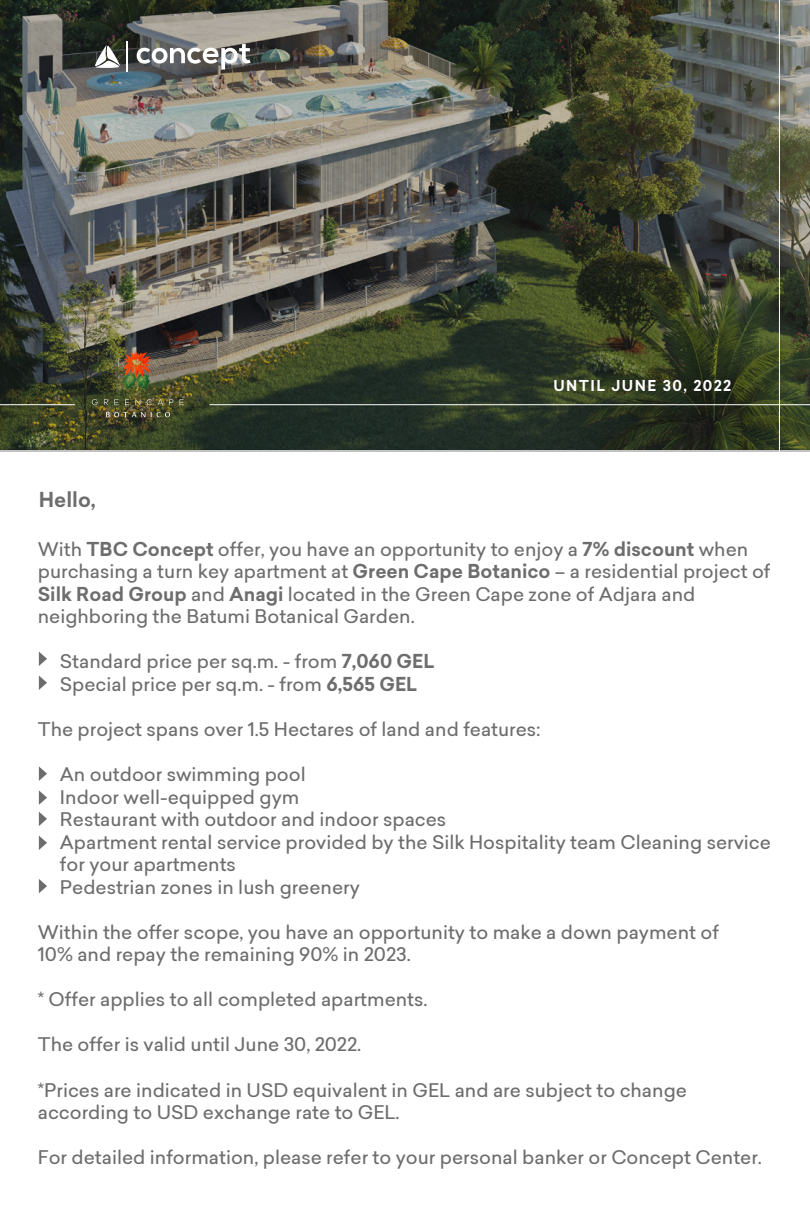
<style>
.page{position:relative;width:810px;height:1217px;background:#fff}
.page>*{position:absolute;margin:0;border:0;box-sizing:border-box;transform-origin:0 0}
.t1{font:700 20.2px "TBC Sailec";color:#6d6d6d}
.t2{font:500 18.8px/22.5px "TBC Sailec";color:#6d6d6d}
.t3{font:700 14.7px "TBC Sailec";letter-spacing:.1em;color:#fff}
.s1{font-weight:700}
</style>
<div class="page">
<img style="left:0;top:0;width:810px;height:451px">
<svg style="left:39px;top:652px;width:8px;height:14px"></svg>
<svg style="left:39px;top:676px;width:8px;height:14px"></svg>
<svg style="left:39px;top:766px;width:8px;height:15px"></svg>
<svg style="left:39px;top:790px;width:8px;height:15px"></svg>
<svg style="left:39px;top:812px;width:8px;height:14px"></svg>
<svg style="left:39px;top:836px;width:8px;height:14px"></svg>
<svg style="left:39px;top:879px;width:8px;height:14px"></svg>
<svg style="left:106px;top:412px;width:39px;height:5px"></svg>
<svg style="left:151px;top:412px;width:19px;height:5px"></svg>
<svg style="left:92px;top:399px;width:6px;height:6px"></svg>
<svg style="left:104px;top:399px;width:4px;height:6px"></svg>
<svg style="left:158px;top:399px;width:5px;height:6px"></svg>
<svg style="left:169px;top:399px;width:4px;height:6px"></svg>
<svg style="left:180px;top:399px;width:4px;height:6px"></svg>
<img style="left:116px;top:343px;width:44px;height:61px">
<hr style="left:209px;top:404px;width:601px;height:1px;background:#fff">
<hr style="left:0;top:404px;width:75px;height:1px;background:#fff">
<hr style="left:779px;top:0;width:1px;height:480px;background:#fff">
<svg style="left:95px;top:45px;width:25px;height:23px"></svg>
<svg style="left:137px;top:44px;width:114px;height:26px"></svg>
<hr style="left:127px;top:42px;width:1px;height:30px;background:#fff">
<p class="t1" style="left:39px;top:485px;width:58px">Hello,</p>
<p class="t3" style="left:553px;top:375px;width:179px">UNTIL JUNE 30, 2022</p>
<p class="t2" style="left:38px;top:537px;width:734px">With <span class="s1">TBC Concept</span> offer, you have an opportunity to enjoy a <span class="s1">7% discount</span> when purchasing a turn key apartment at <span class="s1">Green Cape Botanico</span> – a residential project of <span class="s1">Silk Road Group</span> and <span class="s1">Anagi</span> located in the Green Cape zone of Adjara and neighboring the Batumi Botanical Garden.</p>
<p class="t2" style="left:60px;top:650px;width:376px">Standard price per sq.m. - from <span class="s1">7,060 GEL<br></span>Special price per sq.m. - from <span class="s1">6,565 GEL</span></p>
<p class="t2" style="left:38px;top:718px;width:504px">The project spans over 1.5 Hectares of land and features:</p>
<p class="t2" style="left:60px;top:763px;width:712px">An outdoor swimming pool<br>Indoor well-equipped gym<br>Restaurant with outdoor and indoor spaces<br>Apartment rental service provided by the Silk Hospitality team Cleaning service for your apartments<br>Pedestrian zones in lush greenery</p>
<p class="t2" style="left:38px;top:920px;width:683px">Within the offer scope, you have an opportunity to make a down payment of<br>10% and repay the remaining 90% in 2023.</p>
<p class="t2" style="left:38px;top:988px;width:391px">* Offer applies to all completed apartments.</p>
<p class="t2" style="left:38px;top:1033px;width:325px">The offer is valid until June 30, 2022.</p>
<p class="t2" style="left:38px;top:1078px;width:651px">*Prices are indicated in USD equivalent in GEL and are subject to change according to USD exchange rate to GEL.</p>
<p class="t2" style="left:38px;top:1146px;width:726px">For detailed information, please refer to your personal banker or Concept Center.</p>
</div>
